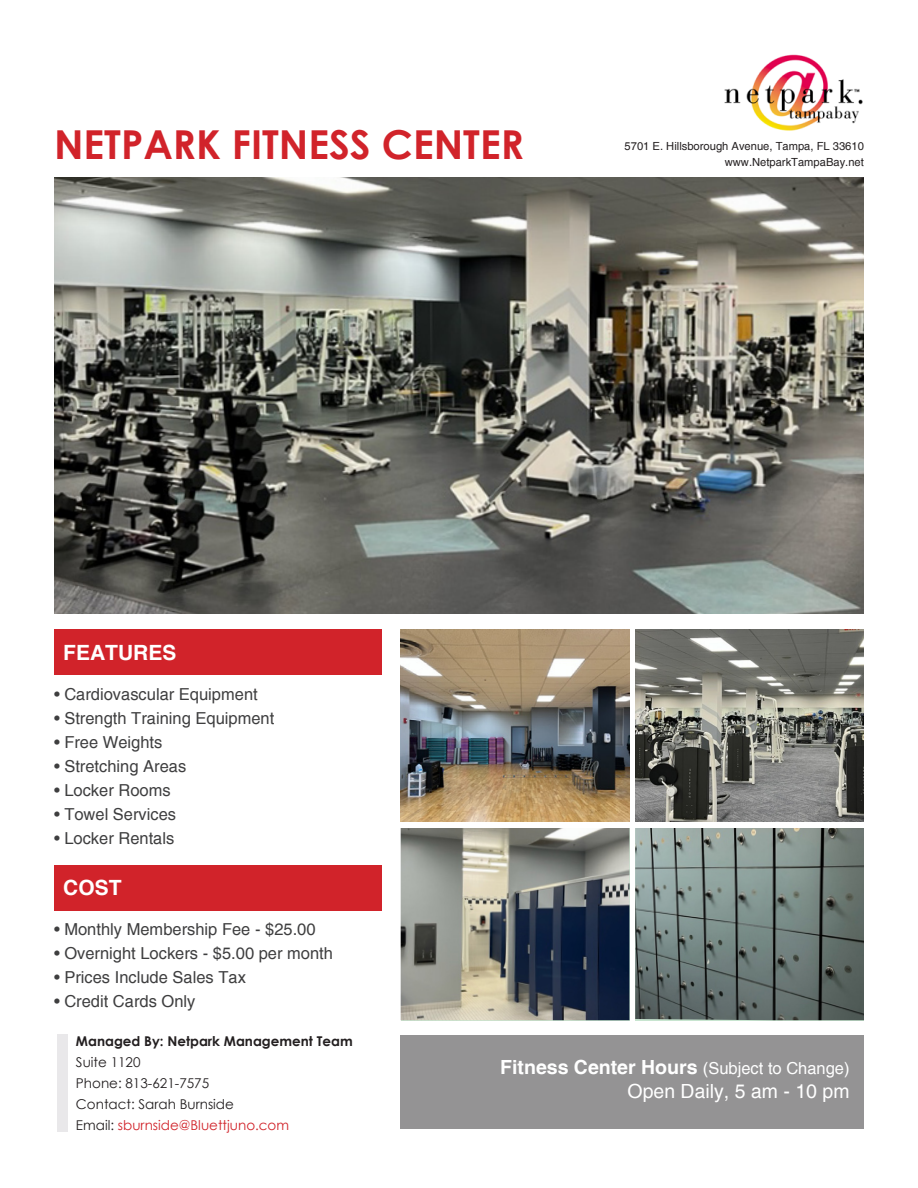
<style>
.page{position:relative;width:918px;height:1188px;background:#fff}
.page>*{position:absolute;margin:0;border:0;box-sizing:border-box;transform-origin:0 0}
.t1{font:700 39.9px "Century Gothic";color:#d1232a}
.t2{font:700 21px "Helvetica";color:#fff}
.t3{font:700 19.5px "Helvetica";color:#fff}
.t4{font:19.5px "Helvetica";color:#fff}
.t5{font:16.5px "Helvetica";color:#3e3e3f}
.t6{font:13.5px "Century Gothic";color:#231f20}
.t7{font:700 13.5px "Century Gothic";color:#231f20}
.t8{font:13.5px "Century Gothic";color:#d1232a}
.t9{font:11.25px "Helvetica";color:#231f20}
.s1{color:#231f20}
.s2{font-weight:400;font-size:16.5px}
</style>
<div class="page">
<img style="left:724px;top:54px;width:139px;height:77px">
<img style="left:54px;top:177px;width:810px;height:436px">
<img style="left:401px;top:630px;width:228px;height:192px">
<img style="left:401px;top:828px;width:228px;height:192px">
<img style="left:635px;top:630px;width:229px;height:192px">
<img style="left:635px;top:828px;width:229px;height:192px">
<div style="left:54px;top:630px;width:328px;height:45px;background:#d1232a"></div>
<div style="left:54px;top:865px;width:328px;height:46px;background:#d1232a"></div>
<div style="left:401px;top:1035px;width:463px;height:94px;background:#949394"></div>
<div style="left:57px;top:1034px;width:11px;height:97px;background:#e9e8ea"></div>
<p class="t1" style="left:54px;top:115px;width:471px">NETPARK FITNESS CENTER</p>
<p class="t9" style="left:625px;top:139px;width:241px">5701 E. Hillsborough Avenue, Tampa, FL 33610</p>
<p class="t9" style="left:725px;top:155px;width:141px">www.NetparkTampaBay.net</p>
<p class="t2" style="left:63px;top:640px;width:115px">FEATURES</p>
<p class="t5" style="left:54px;top:684px;width:205px">• Cardiovascular Equipment</p>
<p class="t5" style="left:54px;top:708px;width:222px">• Strength Training Equipment</p>
<p class="t5" style="left:54px;top:732px;width:110px">• Free Weights</p>
<p class="t5" style="left:54px;top:756px;width:134px">• Stretching Areas</p>
<p class="t5" style="left:54px;top:780px;width:118px">• Locker Rooms</p>
<p class="t5" style="left:54px;top:804px;width:124px">• Towel Services</p>
<p class="t5" style="left:54px;top:828px;width:122px">• Locker Rentals</p>
<p class="t2" style="left:63px;top:875px;width:60px">COST</p>
<p class="t5" style="left:54px;top:920px;width:263px">• Monthly Membership Fee - $25.00</p>
<p class="t5" style="left:54px;top:944px;width:281px">• Overnight Lockers - $5.00 per month</p>
<p class="t5" style="left:54px;top:968px;width:193px">• Prices Include Sales Tax</p>
<p class="t5" style="left:54px;top:992px;width:143px">• Credit Cards Only</p>
<p class="t7" style="left:76px;top:1031px;width:278px">Managed By: Netpark Management Team</p>
<p class="t6" style="left:76px;top:1053px;width:66px">Suite 1120</p>
<p class="t6" style="left:76px;top:1074px;width:135px">Phone: 813-621-7575</p>
<p class="t6" style="left:76px;top:1095px;width:160px">Contact: Sarah Burnside</p>
<p class="t8" style="left:76px;top:1116px;width:215px"><span class="s1">Email:</span> sburnside@Bluettjuno.com</p>
<p class="t3" style="left:500px;top:1056px;width:351px">Fitness Center Hours <span class="s2">(Subject to Change)</span></p>
<p class="t4" style="left:628px;top:1079px;width:224px">Open Daily, 5 am - 10 pm</p>
</div>
